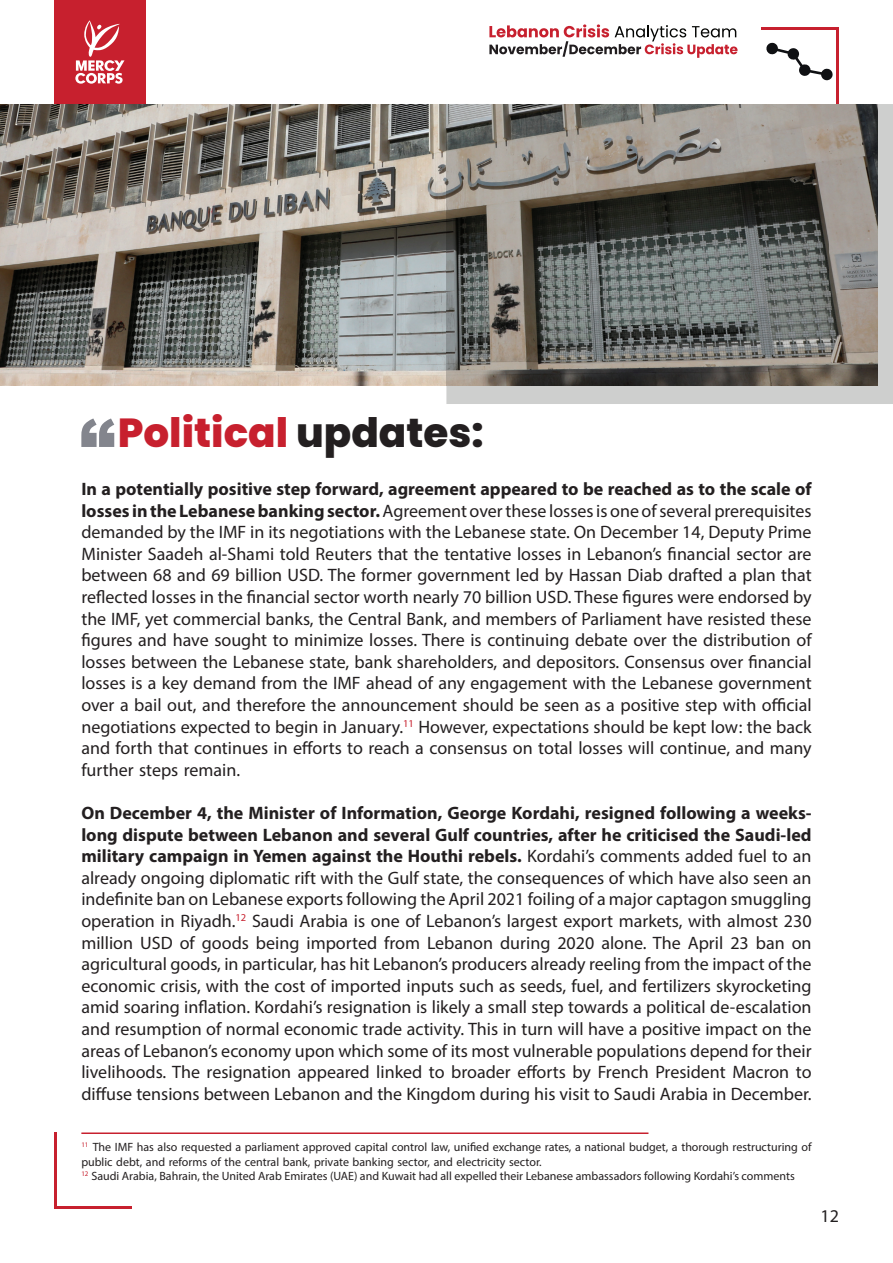
<style>
.page{position:relative;width:893px;height:1263px;background:#fff}
.page>*{position:absolute;margin:0;border:0;box-sizing:border-box;transform-origin:0 0}
.t1{font:800 40.5px "Poppins";color:#c7202e}
.t2{font:18px/21.6px "Myriad Pro";color:#231f20;text-align:justify}
.t3{font:12px/14.4px "Myriad Pro";color:#231f20}
.s1{color:#231f20}
.s2{font-weight:700}
</style>
<div class="page">
<div style="left:54px;top:0;width:92px;height:104px;background:#c7202e"></div>
<svg style="left:75px;top:20px;width:49px;height:64px"></svg>
<svg style="left:766px;top:42px;width:67px;height:38px"></svg>
<hr style="left:761px;top:28px;width:77px;height:2px;background:#c7202e">
<hr style="left:836px;top:28px;width:3px;height:76px;background:#c7202e">
<hr style="left:55px;top:1207px;width:77px;height:2px;background:#c7202e">
<hr style="left:54px;top:1132px;width:3px;height:77px;background:#c7202e">
<svg style="left:489px;top:24px;width:248px;height:34px"></svg>
<svg style="left:81px;top:418px;width:33px;height:29px"></svg>
<hr style="left:81px;top:1132px;width:567px;height:2px;background:#c7202e">
<img style="left:0;top:104px;width:446px;height:282px">
<svg style="left:446px;top:104px;width:447px;height:300px;background:#7a7974"></svg>
<h1 class="t1" style="left:118px;top:410px;width:367px">Political <span class="s1">updates:</span></h1>
<p class="t2" style="left:81px;top:478px;width:732px"><span class="s2">In a potentially positive step forward, agreement appeared to be reached as to the scale of losses in the Lebanese banking sector.</span> Agreement over these losses is one of several prerequisites demanded by the IMF in its negotiations with the Lebanese state. On December 14, Deputy Prime Minister Saadeh al-Shami told Reuters that the tentative losses in Lebanon’s financial sector are between 68 and 69 billion USD. The former government led by Hassan Diab drafted a plan that reflected losses in the financial sector worth nearly 70 billion USD. These figures were endorsed by the IMF, yet commercial banks, the Central Bank, and members of Parliament have resisted these figures and have sought to minimize losses. There is continuing debate over the distribution of losses between the Lebanese state, bank shareholders, and depositors. Consensus over financial losses is a key demand from the IMF ahead of any engagement with the Lebanese government over a bail out, and therefore the announcement should be seen as a positive step with official negotiations expected to begin in January.<sup>11</sup> However, expectations should be kept low: the back and forth that continues in efforts to reach a consensus on total losses will continue, and many further steps remain.</p>
<p class="t2" style="left:81px;top:802px;width:732px"><span class="s2">On December 4, the Minister of Information, George Kordahi, resigned following a weeks&shy;long dispute between Lebanon and several Gulf countries, after he criticised the Saudi-led military campaign in Yemen against the Houthi rebels.</span> Kordahi’s comments added fuel to an already ongoing diplomatic rift with the Gulf state, the consequences of which have also seen an indefinite ban on Lebanese exports following the April 2021 foiling of a major captagon smuggling operation in Riyadh.<sup>12</sup> Saudi Arabia is one of Lebanon’s largest export markets, with almost 230 million USD of goods being imported from Lebanon during 2020 alone. The April 23 ban on agricultural goods, in particular, has hit Lebanon’s producers already reeling from the impact of the economic crisis, with the cost of imported inputs such as seeds, fuel, and fertilizers skyrocketing amid soaring inflation. Kordahi’s resignation is likely a small step towards a political de-escalation and resumption of normal economic trade activity. This in turn will have a positive impact on the areas of Lebanon’s economy upon which some of its most vulnerable populations depend for their livelihoods. The resignation appeared linked to broader efforts by French President Macron to diffuse tensions between Lebanon and the Kingdom during his visit to Saudi Arabia in December.</p>
<p class="t3" style="left:81px;top:1140px;width:732px"><sup>11</sup> The IMF has also requested a parliament approved capital control law, unified exchange rates, a national budget, a thorough restructuring of public debt, and reforms of the central bank, private banking sector, and electricity sector.<br><sup>12</sup> Saudi Arabia, Bahrain, the United Arab Emirates (UAE) and Kuwait had all expelled their Lebanese ambassadors following Kordahi’s comments</p>
<p class="t2" style="left:820px;top:1205px;width:20px">12</p>
</div>
